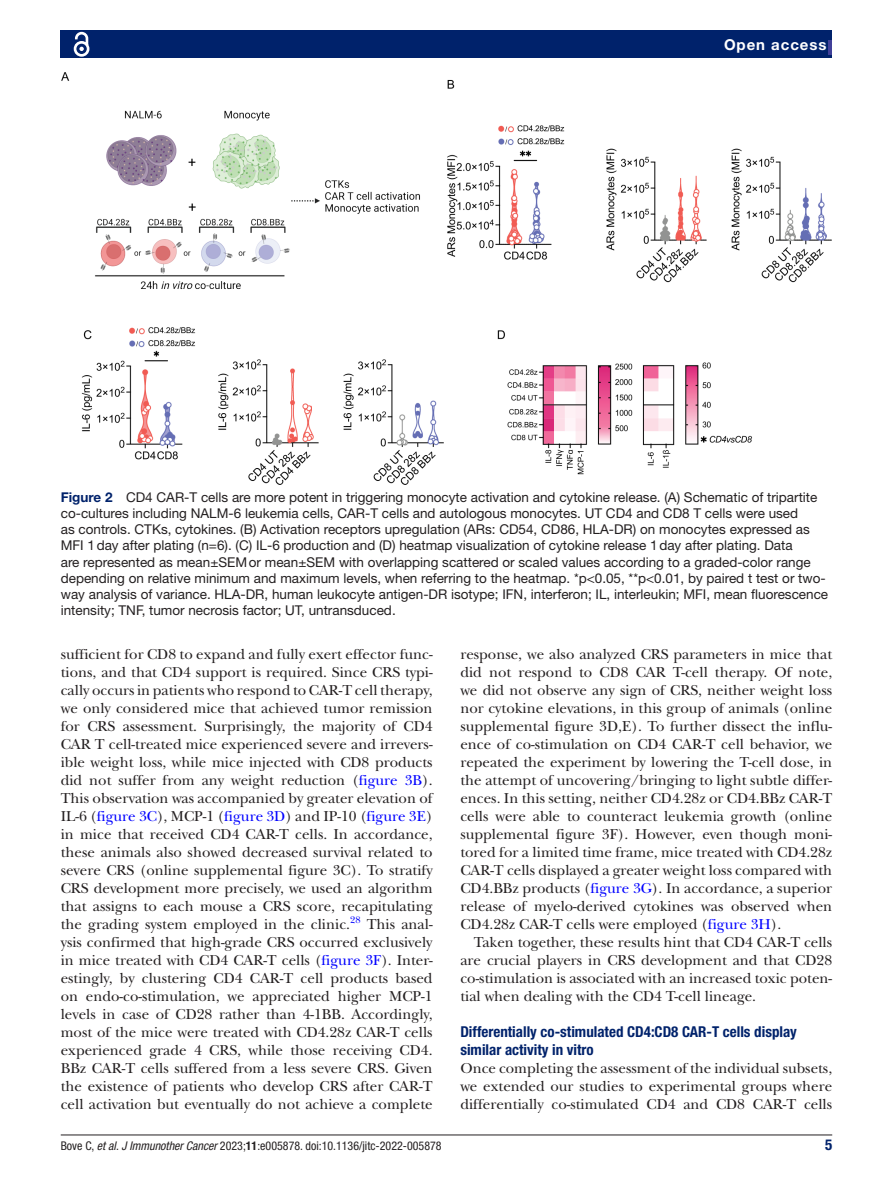
<style>
.page{position:relative;width:893px;height:1191px;background:#fff}
.page>*{position:absolute;margin:0;border:0;box-sizing:border-box;transform-origin:0 0}
.t1{font:15px/18px "New Baskerville";color:#231f20;text-align:justify}
.t2{font:700 condensed 15px/18px "Helvetica Neue LT Std";color:#00226b}
.t3{font:700 15px "Helvetica Neue LT Std";letter-spacing:.065em;color:#fff}
.t4{font:13.5px/16.2px "Helvetica Neue LT Std";color:#231f20}
.t5{font:condensed 12px "Helvetica Neue LT Std";color:#231f20}
.s1{font-weight:700;color:#00226b}
.s2{color:#00f}
.s3{font-style:italic}
.s4{font-weight:700}
</style>
<div class="page">
<hr style="left:61px;top:1134px;width:771px;height:1px;background:#231f20">
<div style="left:61px;top:31px;width:771px;height:27px;background:#00226b"></div>
<hr style="left:828px;top:40px;width:4px;height:15px;background:#414099">
<svg style="left:73px;top:31px;width:17px;height:26px"></svg>
<img style="left:61px;top:73px;width:771px;height:411px">
<p class="t3" style="left:724px;top:35px;width:104px">Open access</p>
<p class="t4" style="left:61px;top:488px;width:769px"><span class="s1">Figure 2</span> CD4 CAR-T cells are more potent in triggering monocyte activation and cytokine release. (A) Schematic of tripartite co-cultures including NALM-6 leukemia cells, CAR-T cells and autologous monocytes. UT CD4 and CD8 T cells were used<br>as controls. CTKs, cytokines. (B) Activation receptors upregulation (ARs: CD54, CD86, HLA-DR) on monocytes expressed as MFI 1day after plating (n=6). (C) IL-6 production and (D) heatmap visualization of cytokine release 1day after plating. Data<br>are represented as mean±SEMor mean±SEM with overlapping scattered or scaled values according to a graded-color range depending on relative minimum and maximum levels, when referring to the heatmap. *p&lt;0.05, **p&lt;0.01, by paired t test or two&shy;way analysis of variance. HLA-DR, human leukocyte antigen-DR isotype; IFN, interferon; IL, interleukin; MFI, mean fl uorescence intensity; TNF, tumor necrosis factor; UT, untransduced.</p>
<p class="t1" style="left:61px;top:645px;width:373px">sufficient for CD8 to expand and fully exert effector func&shy;tions, and that CD4 support is required. Since CRS typi&shy;cally occurs in patients who respond to CAR-T cell therapy, we only considered mice that achieved tumor remission for CRS assessment. Surprisingly, the majority of CD4<br>CAR T cell-treated mice experienced severe and irrevers&shy;ible weight loss, while mice injected with CD8 products did not suffer from any weight reduction (<span class="s2">figure 3B</span>).<br>This observation was accompanied by greater elevation of IL-6 (<span class="s2">figure 3C</span>), MCP-1 (<span class="s2">figure 3D</span>) and IP-10 (<span class="s2">figure 3E</span>) in mice that received CD4 CAR-T cells. In accordance, these animals also showed decreased survival related to severe CRS (online supplemental figure 3C). To stratify CRS development more precisely, we used an algorithm that assigns to each mouse a CRS score, recapitulating the grading system employed in the clinic.<sup>28</sup> This anal&shy;ysis confirmed that high-grade CRS occurred exclusively in mice treated with CD4 CAR-T cells (<span class="s2">figure 3F</span>). Inter&shy;estingly, by clustering CD4 CAR-T cell products based on endo-co-stimulation, we appreciated higher MCP-1 levels in case of CD28 rather than 4-1BB. Accordingly, most of the mice were treated with CD4.28z CAR-T cells experienced grade 4 CRS, while those receiving CD4.<br>BBz CAR-T cells suffered from a less severe CRS. Given the existence of patients who develop CRS after CAR-T cell activation but eventually do not achieve a complete</p>
<p class="t1" style="left:460px;top:645px;width:373px">response, we also analyzed CRS parameters in mice that did not respond to CD8 CAR T-cell therapy. Of note, we did not observe any sign of CRS, neither weight loss nor cytokine elevations, in this group of animals (online supplemental figure 3D,E). To further dissect the influ&shy;ence of co-stimulation on CD4 CAR-T cell behavior, we repeated the experiment by lowering the T-cell dose, in the attempt of uncovering/bringing to light subtle differ&shy;ences. In this setting, neither CD4.28z or CD4.BBz CAR-T cells were able to counteract leukemia growth (online supplemental figure 3F). However, even though moni&shy;tored for a limited time frame, mice treated with CD4.28z CAR-T cells displayed a greater weight loss compared with CD4.BBz products (<span class="s2">figure 3G</span>). In accordance, a superior release of myelo-derived cytokines was observed when CD4.28z CAR-T cells were employed (<span class="s2">figure 3H</span>).</p>
<p class="t1" style="left:460px;top:933px;width:373px;text-indent:14px">Taken together, these results hint that CD4 CAR-T cells are crucial players in CRS development and that CD28 co-stimulation is associated with an increased toxic poten&shy;tial when dealing with the CD4 T-cell lineage.</p>
<p class="t2" style="left:460px;top:1022px;width:338px">Differentially co-stimulated CD4:CD8 CAR-T cells display similar activity in vitro</p>
<p class="t1" style="left:460px;top:1059px;width:373px">Once completing the assessment of the individual subsets, we extended our studies to experimental groups where differentially co-stimulated CD4 and CD8 CAR-T cells</p>
<p class="t5" style="left:61px;top:1138px;width:382px">Bove C, <span class="s3">et al</span>. <span class="s3">J Immunother Cancer</span> 2023;<span class="s4">11</span>:e005878. doi:10.1136/jitc-2022-005878</p>
<p class="t2" style="left:825px;top:1135px;width:9px">5</p>
</div>
